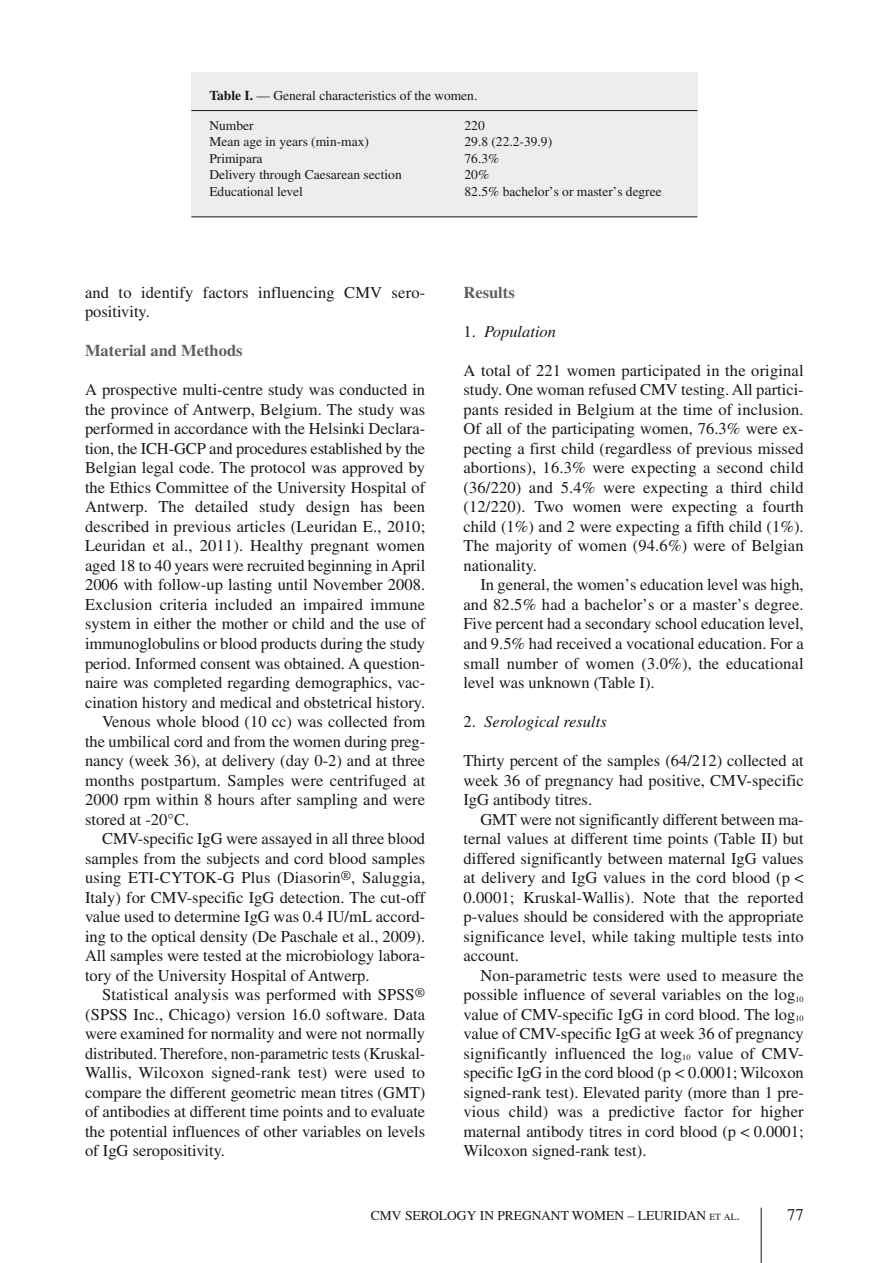
<style>
.page{position:relative;width:893px;height:1263px;background:#fff}
.page>*{position:absolute;margin:0;border:0;box-sizing:border-box;transform-origin:0 0}
.t1{font:16.5px/19.5px "Times";color:#191919;text-align:justify}
.t2{font:italic 16.5px "Times";color:#191919}
.t3{font:700 16.5px "Times";color:#5e5e5e}
.t4{font:13.5px "Times";color:#191919}
.s1{font-weight:700}
.s2{font-style:normal}
.s3{font-size:9.45px}
</style>
<div class="page">
<hr style="left:761px;top:1208px;width:1px;height:55px;background:#191919">
<div style="left:191px;top:72px;width:506px;height:145px;background:#ededed"></div>
<hr style="left:191px;top:110px;width:506px;height:1px;background:#191919">
<hr style="left:191px;top:216px;width:506px;height:1px;background:#191919">
<p class="t4" style="left:209px;top:90px;width:270px"><span class="s1">Table I.</span> — General characteristics of the women.</p>
<p class="t4" style="left:209px;top:121px;width:46px">Number</p>
<p class="t4" style="left:464px;top:121px;width:22px">220</p>
<p class="t4" style="left:209px;top:137px;width:161px">Mean age in years (min-max)</p>
<p class="t4" style="left:464px;top:137px;width:89px">29.8 (22.2-39.9)</p>
<p class="t4" style="left:209px;top:153px;width:55px">Primipara</p>
<p class="t4" style="left:464px;top:153px;width:36px">76.3%</p>
<p class="t4" style="left:209px;top:170px;width:194px">Delivery through Caesarean section</p>
<p class="t4" style="left:464px;top:170px;width:26px">20%</p>
<p class="t4" style="left:209px;top:186px;width:95px">Educational level</p>
<p class="t4" style="left:464px;top:186px;width:199px">82.5% bachelor’s or master’s degree</p>
<p class="t1" style="left:85px;top:284px;width:342px">and to identify factors influencing CMV sero&shy;positivity.</p>
<p class="t3" style="left:85px;top:345px;width:159px">Material and Methods</p>
<p class="t1" style="left:85px;top:382px;width:342px">A prospective multi-centre study was conducted in</p>
<p class="t1" style="left:85px;top:401px;width:342px">the province of Antwerp, Belgium. The study was</p>
<p class="t1" style="left:85px;top:421px;width:342px">performed in accordance with the Helsinki Declara-</p>
<p class="t1" style="left:85px;top:440px;width:342px">tion, the ICH-GCP and procedures established by the</p>
<p class="t1" style="left:85px;top:460px;width:342px">Belgian legal code. The protocol was approved by</p>
<p class="t1" style="left:85px;top:479px;width:342px">the Ethics Committee of the University Hospital of</p>
<p class="t1" style="left:85px;top:499px;width:342px">Antwerp. The detailed study design has been</p>
<p class="t1" style="left:85px;top:518px;width:342px">described in previous articles (Leuridan E., 2010;</p>
<p class="t1" style="left:85px;top:538px;width:342px">Leuridan et al., 2011). Healthy pregnant women</p>
<p class="t1" style="left:85px;top:557px;width:342px">aged 18 to 40 years were recruited beginning in April</p>
<p class="t1" style="left:85px;top:577px;width:342px">2006 with follow-up lasting until November 2008.</p>
<p class="t1" style="left:85px;top:596px;width:342px">Exclusion criteria included an impaired immune</p>
<p class="t1" style="left:85px;top:616px;width:342px">system in either the mother or child and the use of</p>
<p class="t1" style="left:85px;top:635px;width:342px">immunoglobulins or blood products during the study</p>
<p class="t1" style="left:85px;top:655px;width:342px">period. Informed consent was obtained. A question-</p>
<p class="t1" style="left:85px;top:674px;width:342px">naire was completed regarding demographics, vac-</p>
<p class="t1" style="left:85px;top:694px;width:342px">cination history and medical and obstetrical history.</p>
<p class="t1" style="left:102px;top:713px;width:325px">Venous whole blood (10 cc) was collected from</p>
<p class="t1" style="left:85px;top:733px;width:342px">the umbilical cord and from the women during preg-</p>
<p class="t1" style="left:85px;top:752px;width:342px">nancy (week 36), at delivery (day 0-2) and at three</p>
<p class="t1" style="left:85px;top:772px;width:342px">months postpartum. Samples were centrifuged at</p>
<p class="t1" style="left:85px;top:791px;width:342px">2000 rpm within 8 hours after sampling and were</p>
<p class="t1" style="left:85px;top:811px;width:106px">stored at -20°C.</p>
<p class="t1" style="left:102px;top:830px;width:325px">CMV-specific IgG were assayed in all three blood</p>
<p class="t1" style="left:85px;top:850px;width:342px">samples from the subjects and cord blood samples</p>
<p class="t1" style="left:85px;top:869px;width:342px">using ETI-CYTOK-G Plus (Diasorin<sup>®</sup>, Saluggia,</p>
<p class="t1" style="left:85px;top:889px;width:342px">Italy) for CMV-specific IgG detection. The cut-off</p>
<p class="t1" style="left:85px;top:908px;width:342px">value used to determine IgG was 0.4 IU/mL accord-</p>
<p class="t1" style="left:85px;top:928px;width:342px">ing to the optical density (De Paschale et al., 2009).</p>
<p class="t1" style="left:85px;top:947px;width:342px">All samples were tested at the microbiology labora-</p>
<p class="t1" style="left:85px;top:967px;width:286px">tory of the University Hospital of Antwerp.</p>
<p class="t1" style="left:102px;top:986px;width:325px">Statistical analysis was performed with SPSS<sup>®</sup></p>
<p class="t1" style="left:85px;top:1006px;width:342px">(SPSS Inc., Chicago) version 16.0 software. Data</p>
<p class="t1" style="left:85px;top:1025px;width:342px">were examined for normality and were not normally</p>
<p class="t1" style="left:85px;top:1045px;width:342px">distributed. Therefore, non-parametric tests (Kruskal-</p>
<p class="t1" style="left:85px;top:1064px;width:342px">Wallis, Wilcoxon signed-rank test) were used to</p>
<p class="t1" style="left:85px;top:1084px;width:342px">compare the different geometric mean titres (GMT)</p>
<p class="t1" style="left:85px;top:1103px;width:342px">of antibodies at different time points and to evaluate</p>
<p class="t1" style="left:85px;top:1123px;width:342px">the potential influences of other variables on levels</p>
<p class="t1" style="left:85px;top:1142px;width:142px">of IgG seropositivity.</p>
<p class="t3" style="left:463px;top:287px;width:53px">Results</p>
<p class="t2" style="left:463px;top:326px;width:94px"><span class="s2">1.</span> Population</p>
<p class="t1" style="left:463px;top:362px;width:342px">A total of 221 women participated in the original study. One woman refused CMV testing. All partici&shy;pants resided in Belgium at the time of inclusion.<br>Of all of the participating women, 76.3% were ex&shy;pecting a first child (regardless of previous missed abortions), 16.3% were expecting a second child (36/220) and 5.4% were expecting a third child (12/220). Two women were expecting a fourth child (1%) and 2 were expecting a fifth child (1%).<br>The majority of women (94.6%) were of Belgian nationality.</p>
<p class="t1" style="left:463px;top:577px;width:342px;text-indent:17px">In general, the women’s education level was high, and 82.5% had a bachelor’s or a master’s degree.<br>Five percent had a secondary school education level, and 9.5% had received a vocational education. For a small number of women (3.0%), the educational level was unknown (Table I).</p>
<p class="t2" style="left:463px;top:716px;width:145px"><span class="s2">2.</span> Serological results</p>
<p class="t1" style="left:463px;top:752px;width:342px">Thirty percent of the samples (64/212) collected at week 36 of pregnancy had positive, CMV-specific IgG antibody titres.</p>
<p class="t1" style="left:463px;top:811px;width:342px;text-indent:17px">GMT were not significantly different between ma&shy;ternal values at different time points (Table II) but differed significantly between maternal IgG values at delivery and IgG values in the cord blood (p &lt; 0.0001; Kruskal-Wallis). Note that the reported p-values should be considered with the appropriate significance level, while taking multiple tests into account.</p>
<p class="t1" style="left:463px;top:967px;width:342px;text-indent:17px">Non-parametric tests were used to measure the possible influence of several variables on the log<sub>10 </sub>value of CMV-specific IgG in cord blood. The log<sub>10 </sub>value of CMV-specific IgG at week 36 of pregnancy significantly influenced the log<sub>10</sub> value of CMV&shy;specific IgG in the cord blood (p &lt; 0.0001; Wilcoxon signed-rank test). Elevated parity (more than 1 pre&shy;vious child) was a predictive factor for higher maternal antibody titres in cord blood (p &lt; 0.0001; Wilcoxon signed-rank test).</p>
<p class="t4" style="left:371px;top:1210px;width:370px">CMV SEROLOGY IN PREGNANT WOMEN – LEURIDAN <span class="s3">ET AL</span>.</p>
<p class="t1" style="left:787px;top:1206px;width:18px">77</p>
</div>
